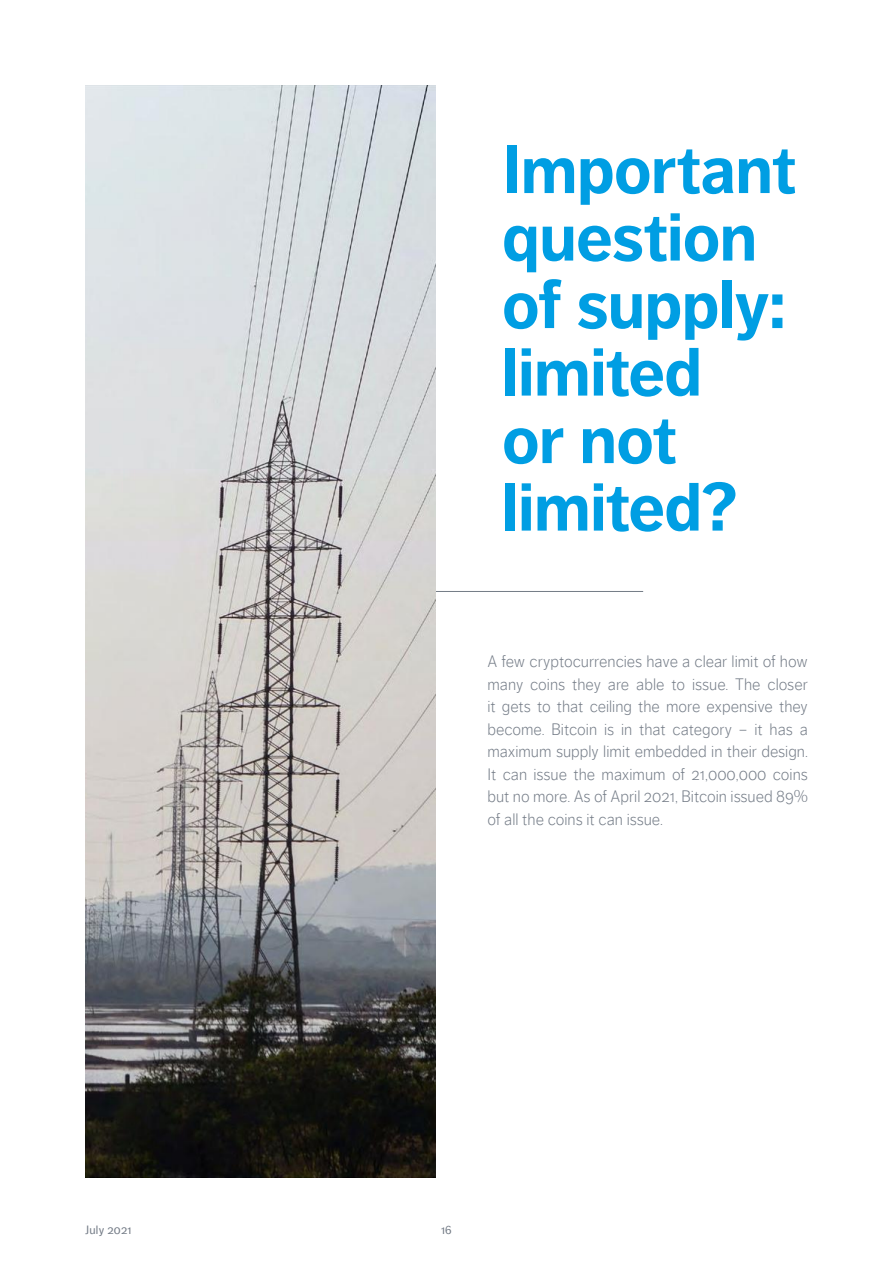
<style>
.page{position:relative;width:893px;height:1263px;background:#fff}
.page>*{position:absolute;margin:0;border:0;box-sizing:border-box;transform-origin:0 0}
.t1{font:700 67.5px/67.5px "Dagny Web W03";letter-spacing:-.01em;color:#009ee3}
.t2{font:300 16.5px/22.5px "Dagny Web W03";color:#737b86;text-align:justify}
.t3{font:12px "Dagny Web W03";letter-spacing:.025em;color:#737b86}
</style>
<div class="page">
<hr style="left:332px;top:591px;width:311px;height:1px;background:#737b86">
<img style="left:85px;top:85px;width:351px;height:1093px">
<h1 class="t1" style="left:502px;top:136px;width:295px">Important question of supply: limited<br>or not limited?</h1>
<p class="t2" style="left:487px;top:650px;width:322px">A few cryptocurrencies have a clear limit of how many coins they are able to issue. The closer it gets to that ceiling the more expensive they become. Bitcoin is in that category – it has a maximum supply limit embedded in their design.<br>It can issue the maximum of 21,000,000 coins but no more. As of April 2021, Bitcoin issued 89% of all the coins it can issue.</p>
<p class="t3" style="left:85px;top:1223px;width:48px">July 2021</p>
<p class="t3" style="left:441px;top:1223px;width:12px">16</p>
</div>
